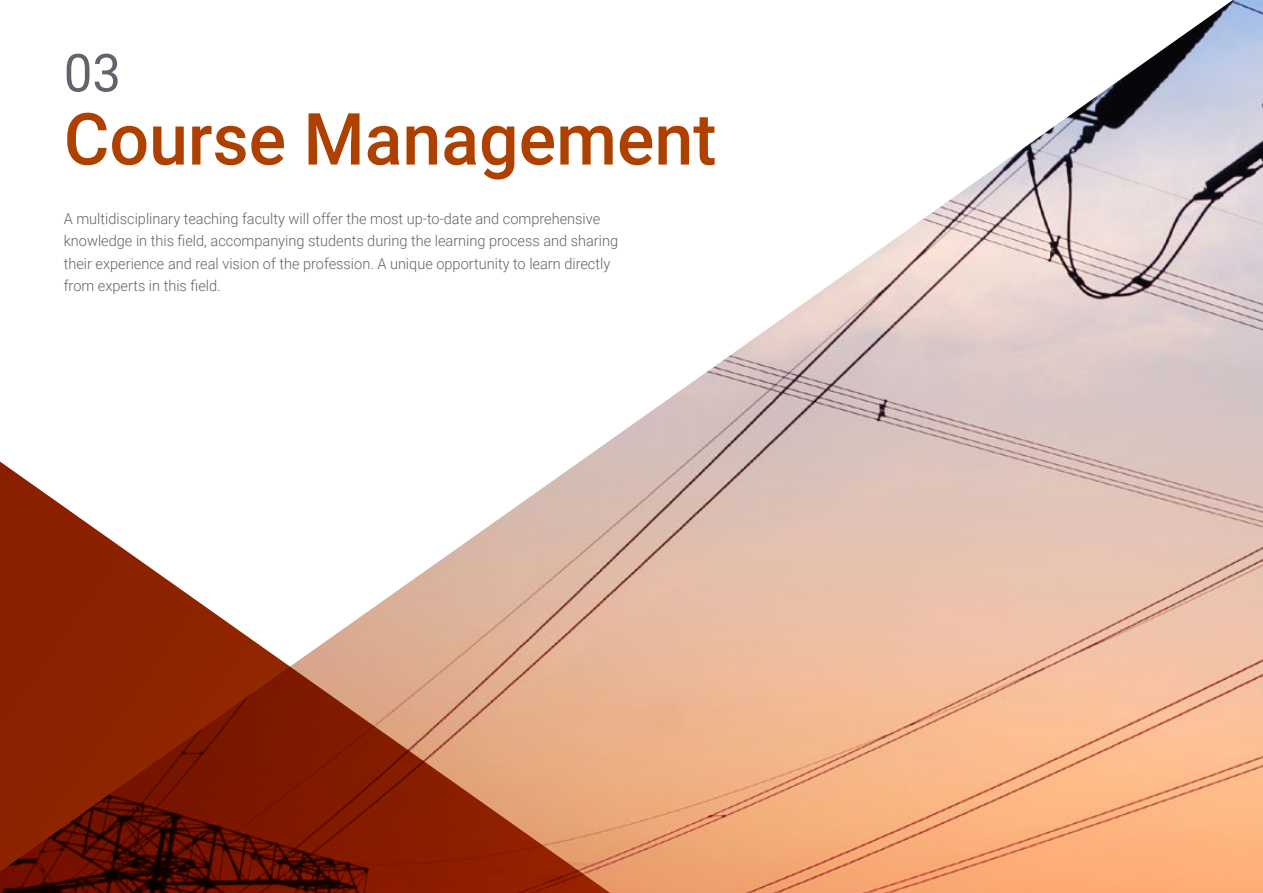
<style>
.page{position:relative;width:1263px;height:893px;background:#fff}
.page>*{position:absolute;margin:0;border:0;box-sizing:border-box;transform-origin:0 0}
.t1{font:500 72px "Roboto";color:#ae4000}
.t2{font:52.5px "Roboto";color:#61646a}
.t3{font:300 15px/22.5px "Roboto";color:#61646a}
</style>
<div class="page">
<img style="left:602px;top:0;width:661px;height:893px">
<svg style="left:0;top:446px;width:640px;height:447px"></svg>
<h2 class="t2" style="left:64px;top:36px;width:59px">03</h2>
<h1 class="t1" style="left:64px;top:89px;width:654px">Course Management</h1>
<p class="t3" style="left:64px;top:207px;width:556px">A multidisciplinary teaching faculty will offer the most up-to-date and comprehensive knowledge in this field, accompanying students during the learning process and sharing their experience and real vision of the profession. A unique opportunity to learn directly from experts in this field.</p>
</div>
